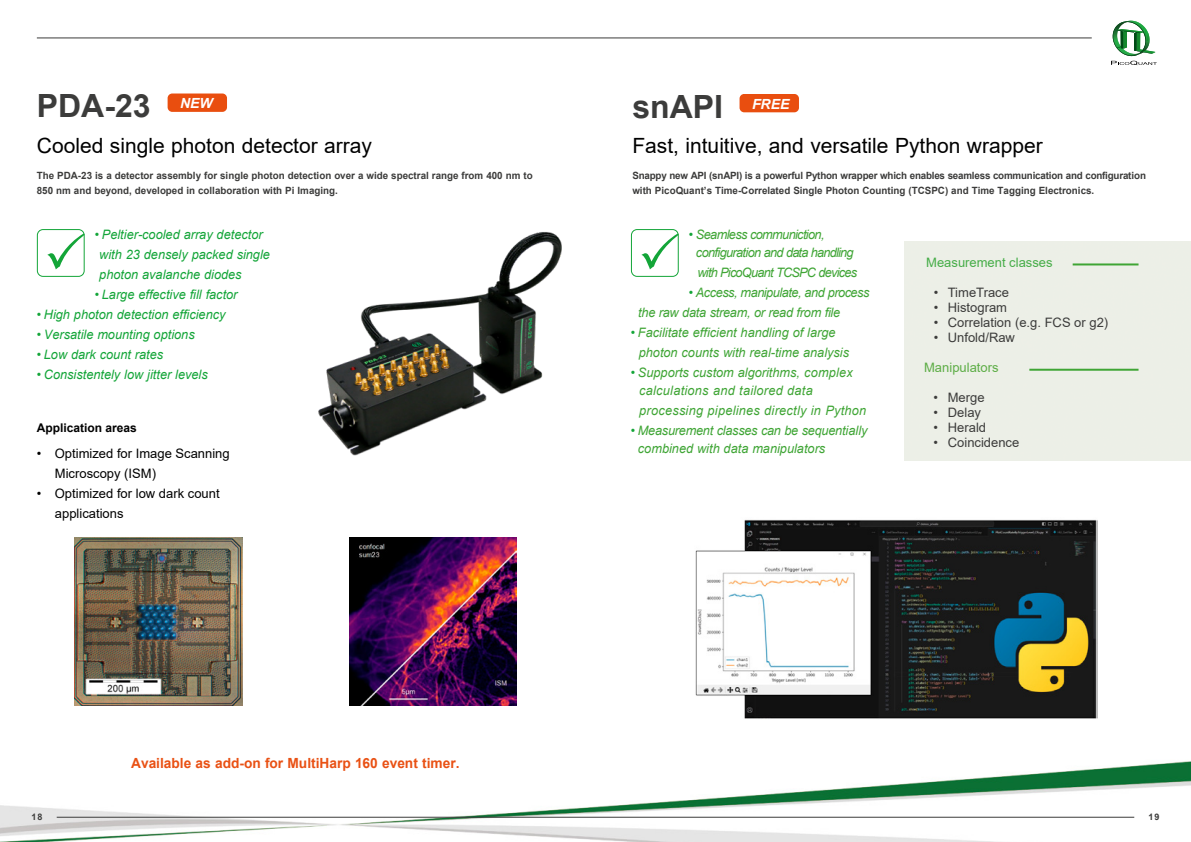
<style>
.page{position:relative;width:1191px;height:842px;background:#fff}
.page>*{position:absolute;margin:0;border:0;box-sizing:border-box;transform-origin:0 0}
.t1{font:700 32px "Arial";color:#3c3c3b}
.t2{font:21px "Arial";color:#000}
.t3{font:700 14px "Arial";color:#e95114}
.t4{font:italic 700 14px "Arial";color:#fff}
.t5{font:italic 13px/20px "Arial";color:#13a538}
.t6{font:italic 13px/20px "Arial";color:#3fa535}
.t7{font:italic 13px/18px "Arial";letter-spacing:.02em;color:#3fa535}
.t8{font:13px "Arial";color:#3c3c3b}
.t9{font:13px/20px "Arial";color:#000}
.t10{font:italic 13px/20px "Arial";letter-spacing:-.03em;color:#3fa535}
.t11{font:italic 13px/18px "Arial";letter-spacing:-.05em;color:#3fa535}
.t12{font:italic 13px "Arial";letter-spacing:-.06em;color:#3fa535}
.t13{font:13px "Arial";color:#46ad48}
.t14{font:13px "Arial";color:#5dad46}
.t15{font:700 12px "Arial";color:#000}
.t16{font:700 10px/15px "Arial";letter-spacing:-.02em;color:#3c3c3b}
.t17{font:700 10px/15px "Arial";color:#3c3c3b}
.t18{font:700 9px "Arial";color:#3c3c3b}
.s1{color:#13a538}
</style>
<div class="page">
<img style="left:0;top:20px;width:1191px;height:822px">
<hr style="left:57px;top:817px;width:1077px;height:1px;background:#3c3c3b">
<hr style="left:37px;top:38px;width:1054px;height:1px;background:#3c3c3b">
<svg style="left:1111px;top:21px;width:46px;height:44px"></svg>
<svg style="left:47px;top:233px;width:36px;height:36px"></svg>
<div style="left:37px;top:229px;width:48px;height:48px;border:1px solid #13a538;border-radius:6px"></div>
<svg style="left:641px;top:233px;width:36px;height:36px"></svg>
<div style="left:631px;top:229px;width:48px;height:48px;border:1px solid #13a538;border-radius:6px"></div>
<img style="left:349px;top:537px;width:168px;height:168px">
<img style="left:75px;top:537px;width:168px;height:168px">
<img style="left:278px;top:224px;width:314px;height:254px">
<img style="left:683px;top:517px;width:414px;height:203px">
<div style="left:904px;top:242px;width:287px;height:218px;background:#ecefe7"></div>
<hr style="left:1072px;top:263px;width:66px;height:2px;background:#3fa535">
<hr style="left:1029px;top:369px;width:109px;height:2px;background:#3fa535">
<div style="left:168px;top:94px;width:59px;height:18px;background:#e94e0f;border-radius:5px"></div>
<div style="left:739px;top:94px;width:60px;height:18px;background:#e94e0f;border-radius:5px"></div>
<h1 class="t1" style="left:37px;top:83px;width:115px">PDA-23</h1>
<h1 class="t1" style="left:632px;top:84px;width:92px">snAPI</h1>
<p class="t4" style="left:180px;top:94px;width:34px">NEW</p>
<p class="t4" style="left:752px;top:94px;width:39px">FREE</p>
<h2 class="t2" style="left:37px;top:131px;width:337px">Cooled single photon detector array</h2>
<h2 class="t2" style="left:632px;top:131px;width:412px">Fast, intuitive, and versatile Python wrapper</h2>
<p class="t17" style="left:37px;top:168px;width:497px">The PDA-23 is a detector assembly for single photon detection over a wide spectral range from 400 nm to<br>850 nm and beyond, developed in collaboration with Pi Imaging.</p>
<p class="t16" style="left:632px;top:168px;width:515px">Snappy new API (snAPI) is a powerful Python wrapper which enables seamless communication and configuration with PicoQuant’s Time-Correlated Single Photon Counting (TCSPC) and Time Tagging Electronics.</p>
<p class="t5" style="left:99px;top:224px;width:172px;text-indent:-4px">• Peltier-cooled array detector with 23 densely packed single photon avalanche diodes</p>
<p class="t5" style="left:95px;top:284px;width:144px">• Large effective fill factor</p>
<p class="t5" style="left:37px;top:304px;width:190px">• High photon detection efficiency</p>
<p class="t5" style="left:37px;top:324px;width:159px">• Versatile mounting options</p>
<p class="t5" style="left:37px;top:344px;width:128px">• Low dark count rates</p>
<p class="t5" style="left:37px;top:364px;width:172px">• Consistentely low jitter levels</p>
<p class="t15" style="left:37px;top:419px;width:102px">Application areas</p>
<p class="t9" style="left:55px;top:443px;width:176px;text-indent:-18px">• Optimized for Image Scanning<br>Microscopy (ISM)</p>
<p class="t9" style="left:55px;top:483px;width:166px;text-indent:-18px">• Optimized for low dark count applications</p>
<p class="t3" style="left:131px;top:753px;width:330px">Available as add-on for MultiHarp 160 event timer.</p>
<p class="t11" style="left:696px;top:225px;width:159px;text-indent:-7px"><span class="s1">•</span> Seamless communiction, configuration and data handling</p>
<p class="t12" style="left:697px;top:264px;width:161px">with PicoQuant TCSPC devices</p>
<p class="t10" style="left:638px;top:282px;width:233px;text-indent:51px"><span class="s1">•</span> Access, manipulate, and process the raw data stream, or read from file</p>
<p class="t6" style="left:639px;top:322px;width:212px;text-indent:-8px"><span class="s1">•</span> Facilitate efficient handling of large photon counts with real-time analysis</p>
<p class="t7" style="left:639px;top:363px;width:215px;text-indent:-8px"><span class="s1">•</span> Supports custom algorithms, complex calculations and tailored data</p>
<p class="t7" style="left:639px;top:401px;width:229px">processing pipelines directly in Python</p>
<p class="t6" style="left:638px;top:421px;width:231px;line-height:18px;text-indent:-7px"><span class="s1">•</span> Measurement classes can be sequentially combined with data manipulators</p>
<p class="t13" style="left:926px;top:253px;width:128px">Measurement classes</p>
<p class="t8" style="left:933px;top:283px;width:77px">• TimeTrace</p>
<p class="t8" style="left:933px;top:298px;width:75px">• Histogram</p>
<p class="t8" style="left:933px;top:313px;width:176px">• Correlation (e.g. FCS or g2)</p>
<p class="t8" style="left:933px;top:328px;width:83px">• Unfold/Raw</p>
<p class="t14" style="left:924px;top:358px;width:76px">Manipulators</p>
<p class="t8" style="left:933px;top:388px;width:53px">• Merge</p>
<p class="t8" style="left:933px;top:403px;width:49px">• Delay</p>
<p class="t8" style="left:933px;top:418px;width:54px">• Herald</p>
<p class="t8" style="left:933px;top:433px;width:87px">• Coincidence</p>
<p class="t18" style="left:32px;top:811px;width:12px">18</p>
<p class="t18" style="left:1148px;top:811px;width:12px">19</p>
</div>
